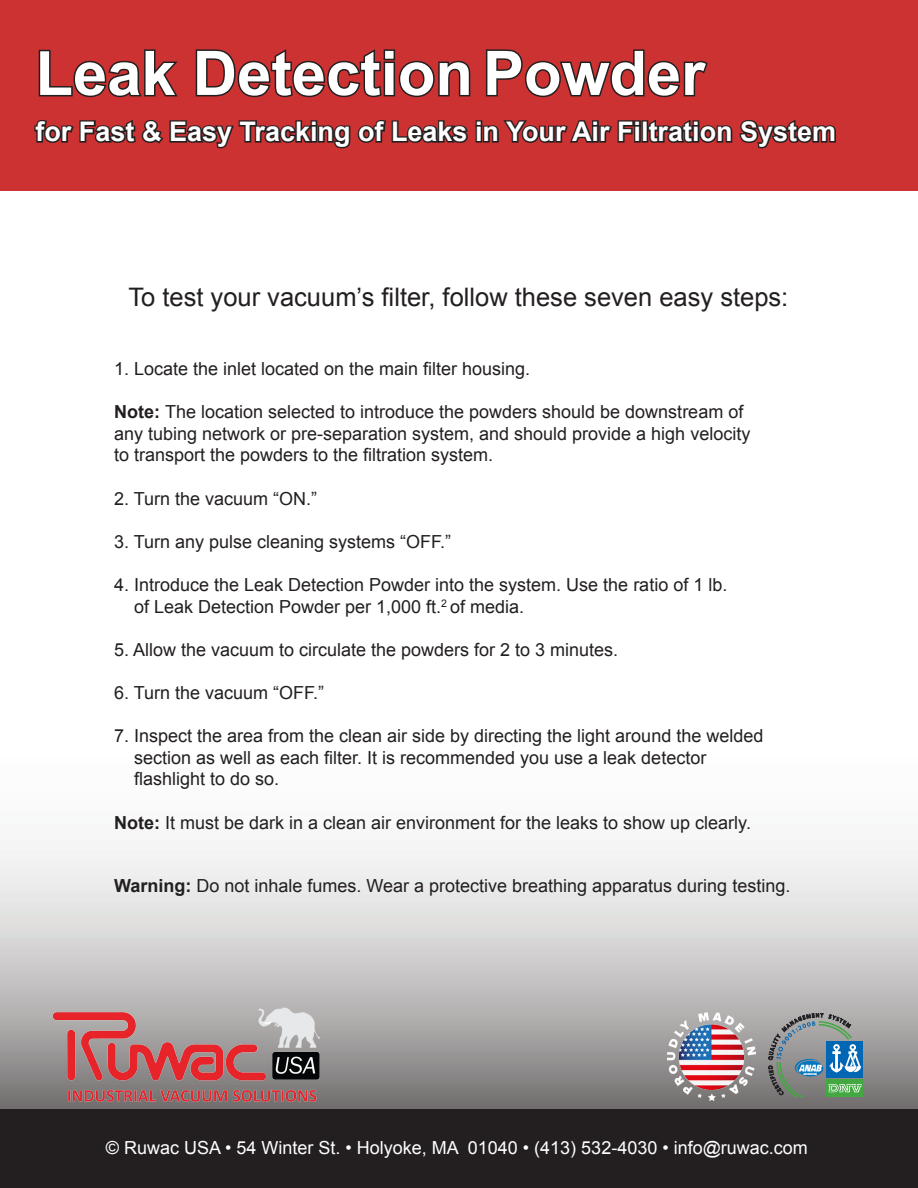
<style>
.page{position:relative;width:918px;height:1188px;background:#fff}
.page>*{position:absolute;margin:0;border:0;box-sizing:border-box;transform-origin:0 0}
.t1{font:700 61.5px "Arial";color:#fff}
.t2{font:700 27px "Arial";color:#fff}
.t3{font:25.5px "Arial";color:#231f20}
.t4{font:18px "Arial";color:#231f20}
.t5{font:18px "Arial";color:#fff}
.t6{font:2.55px "Impact";color:#fff}
.s1{font-weight:700}
</style>
<div class="page">
<svg style="left:858px;top:850px;width:60px;height:260px;background:#bfbdbd"></svg>
<svg style="left:0;top:850px;width:858px;height:260px;background:#c8c6c6"></svg>
<div style="left:0;top:0;width:918px;height:190px;background:#cd3232"></div>
<svg style="left:38px;top:49px;width:140px;height:49px"></svg>
<svg style="left:195px;top:49px;width:276px;height:49px"></svg>
<svg style="left:485px;top:49px;width:223px;height:49px"></svg>
<svg style="left:34px;top:119px;width:434px;height:30px"></svg>
<div style="left:476px;top:120px;width:6px;height:7px;border:3px solid #231f20"></div>
<div style="left:476px;top:126px;width:6px;height:17px;border:3px solid #231f20"></div>
<svg style="left:482px;top:120px;width:152px;height:23px"></svg>
<div style="left:634px;top:120px;width:7px;height:7px;border:3px solid #231f20"></div>
<div style="left:634px;top:126px;width:7px;height:17px;border:3px solid #231f20"></div>
<div style="left:642px;top:120px;width:6px;height:23px;border:3px solid #231f20"></div>
<svg style="left:646px;top:119px;width:190px;height:30px"></svg>
<div style="left:0;top:1110px;width:918px;height:78px;background:#231f20"></div>
<img style="left:668px;top:1013px;width:88px;height:87px">
<div style="left:827px;top:1041px;width:36px;height:36px;background:#0166b3"></div>
<div style="left:827px;top:1079px;width:36px;height:18px;background:#43a842"></div>
<img style="left:40px;top:1005px;width:287px;height:101px">
<svg style="left:768px;top:1013px;width:94px;height:84px"></svg>
<h1 class="t1" style="left:35px;top:32px;width:671px">Leak Detection Powder</h1>
<h2 class="t2" style="left:35px;top:114px;width:802px">for Fast &amp; Easy Tracking of Leaks in Your Air Filtration System</h2>
<p class="t3" style="left:128px;top:280px;width:661px">To test your vacuum’s filter, follow these seven easy steps:</p>
<p class="t4" style="left:114px;top:357px;width:418px">1. Locate the inlet located on the main filter housing.</p>
<p class="t4" style="left:114px;top:400px;width:631px"><span class="s1">Note:</span> The location selected to introduce the powders should be downstream of</p>
<p class="t4" style="left:114px;top:422px;width:638px">any tubing network or pre-separation system, and should provide a high velocity</p>
<p class="t4" style="left:114px;top:443px;width:381px">to transport the powders to the filtration system.</p>
<p class="t4" style="left:114px;top:486px;width:205px">2. Turn the vacuum “ON.”</p>
<p class="t4" style="left:114px;top:530px;width:339px">3. Turn any pulse cleaning systems “OFF.”</p>
<p class="t4" style="left:114px;top:573px;width:615px">4. Introduce the Leak Detection Powder into the system. Use the ratio of 1 lb.</p>
<p class="t4" style="left:134px;top:594px;width:391px">of Leak Detection Powder per 1,000 ft.<sup>2</sup> of media.</p>
<p class="t4" style="left:114px;top:638px;width:506px">5. Allow the vacuum to circulate the powders for 2 to 3 minutes.</p>
<p class="t4" style="left:114px;top:681px;width:212px">6. Turn the vacuum “OFF.”</p>
<p class="t4" style="left:114px;top:724px;width:651px">7. Inspect the area from the clean air side by directing the light around the welded</p>
<p class="t4" style="left:134px;top:746px;width:574px">section as well as each filter. It is recommended you use a leak detector</p>
<p class="t4" style="left:134px;top:767px;width:147px">flashlight to do so.</p>
<p class="t4" style="left:114px;top:810px;width:638px"><span class="s1">Note:</span> It must be dark in a clean air environment for the leaks to show up clearly.</p>
<p class="t4" style="left:114px;top:874px;width:678px"><span class="s1">Warning:</span> Do not inhale fumes. Wear a protective breathing apparatus during testing.</p>
<p class="t6" style="left:804px;top:1072px;width:14px">ACCREDITED</p>
<p class="t5" style="left:106px;top:1136px;width:704px">© Ruwac USA • 54 Winter St. • Holyoke, MA 01040 • (413) 532-4030 • info@ruwac.com</p>
</div>
